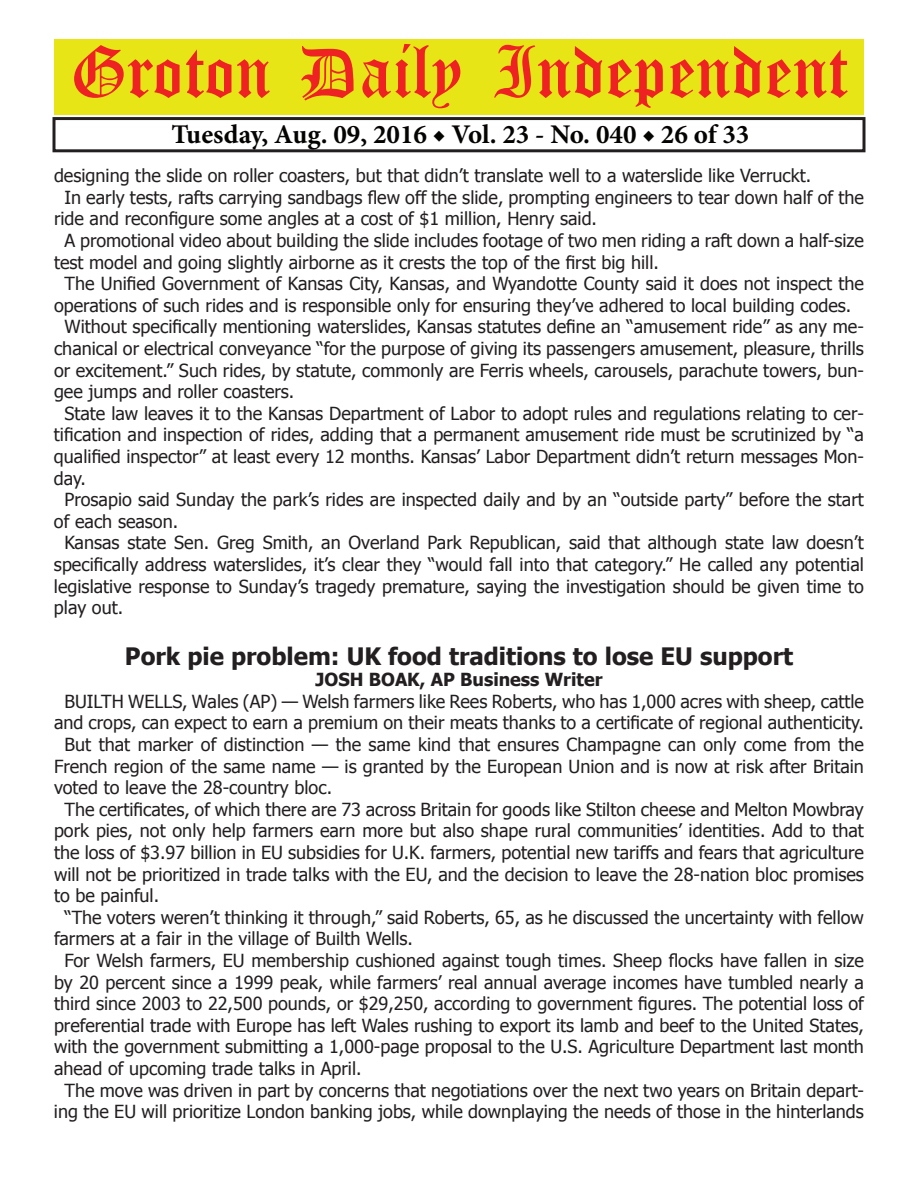
<style>
.page{position:relative;width:918px;height:1188px;background:#fff}
.page>*{position:absolute;margin:0;border:0;box-sizing:border-box;transform-origin:0 0}
.t1{font:54px "Old English Five";color:#ee2123}
.t2{font:700 27px "Minion Pro";color:#040503}
.t3{font:700 24px "Tahoma";color:#231f20}
.t4{font:18px "Tahoma";color:#231f20}
.t5{font:700 18px "Tahoma";color:#231f20}
</style>
<div class="page">
<div style="left:52px;top:117px;width:814px;height:35px;border:3px solid #231f20"></div>
<div style="left:54px;top:40px;width:810px;height:75px;background:#e7e515"></div>
<h1 class="t1" style="left:70px;top:47px;width:779px">Groton Daily Independent</h1>
<h2 class="t2" style="left:172px;top:116px;width:579px">Tuesday, Aug. 09, 2016 ◆ Vol. 23 - No. 040 ◆ 26 of 33</h2>
<p class="t4" style="left:54px;top:164px;width:759px">designing the slide on roller coasters, but that didn’t translate well to a waterslide like Verruckt.</p>
<p class="t4" style="left:64px;top:185px;width:801px">In early tests, rafts carrying sandbags flew off the slide, prompting engineers to tear down half of the</p>
<p class="t4" style="left:54px;top:207px;width:545px">ride and reconfigure some angles at a cost of $1 million, Henry said.</p>
<p class="t4" style="left:64px;top:228px;width:801px">A promotional video about building the slide includes footage of two men riding a raft down a half-size</p>
<p class="t4" style="left:54px;top:250px;width:607px">test model and going slightly airborne as it crests the top of the first big hill.</p>
<p class="t4" style="left:64px;top:272px;width:801px">The Unified Government of Kansas City, Kansas, and Wyandotte County said it does not inspect the</p>
<p class="t4" style="left:54px;top:293px;width:799px">operations of such rides and is responsible only for ensuring they’ve adhered to local building codes.</p>
<p class="t4" style="left:64px;top:315px;width:801px">Without specifically mentioning waterslides, Kansas statutes define an “amusement ride” as any me-</p>
<p class="t4" style="left:54px;top:336px;width:811px">chanical or electrical conveyance “for the purpose of giving its passengers amusement, pleasure, thrills</p>
<p class="t4" style="left:54px;top:358px;width:812px">or excitement.” Such rides, by statute, commonly are Ferris wheels, carousels, parachute towers, bun-</p>
<p class="t4" style="left:54px;top:380px;width:242px">gee jumps and roller coasters.</p>
<p class="t4" style="left:64px;top:401px;width:801px">State law leaves it to the Kansas Department of Labor to adopt rules and regulations relating to cer-</p>
<p class="t4" style="left:54px;top:423px;width:811px">tification and inspection of rides, adding that a permanent amusement ride must be scrutinized by “a</p>
<p class="t4" style="left:54px;top:444px;width:812px">qualified inspector” at least every 12 months. Kansas’ Labor Department didn’t return messages Mon-</p>
<p class="t4" style="left:54px;top:466px;width:34px">day.</p>
<p class="t4" style="left:64px;top:488px;width:801px">Prosapio said Sunday the park’s rides are inspected daily and by an “outside party” before the start</p>
<p class="t4" style="left:54px;top:509px;width:126px">of each season.</p>
<p class="t4" style="left:64px;top:531px;width:801px">Kansas state Sen. Greg Smith, an Overland Park Republican, said that although state law doesn’t</p>
<p class="t4" style="left:54px;top:552px;width:812px">specifically address waterslides, it’s clear they “would fall into that category.” He called any potential</p>
<p class="t4" style="left:54px;top:574px;width:811px">legislative response to Sunday’s tragedy premature, saying the investigation should be given time to</p>
<p class="t4" style="left:54px;top:596px;width:71px">play out.</p>
<h3 class="t3" style="left:125px;top:639px;width:670px">Pork pie problem: UK food traditions to lose EU support</h3>
<p class="t5" style="left:316px;top:667px;width:289px">JOSH BOAK, AP Business Writer</p>
<p class="t4" style="left:65px;top:689px;width:801px">BUILTH WELLS, Wales (AP) — Welsh farmers like Rees Roberts, who has 1,000 acres with sheep, cattle</p>
<p class="t4" style="left:54px;top:711px;width:811px">and crops, can expect to earn a premium on their meats thanks to a certificate of regional authenticity.</p>
<p class="t4" style="left:65px;top:732px;width:801px">But that marker of distinction — the same kind that ensures Champagne can only come from the</p>
<p class="t4" style="left:54px;top:754px;width:812px">French region of the same name — is granted by the European Union and is now at risk after Britain</p>
<p class="t4" style="left:54px;top:776px;width:280px">voted to leave the 28-country bloc.</p>
<p class="t4" style="left:65px;top:797px;width:801px">The certificates, of which there are 73 across Britain for goods like Stilton cheese and Melton Mowbray</p>
<p class="t4" style="left:54px;top:819px;width:811px">pork pies, not only help farmers earn more but also shape rural communities’ identities. Add to that</p>
<p class="t4" style="left:54px;top:840px;width:811px">the loss of $3.97 billion in EU subsidies for U.K. farmers, potential new tariffs and fears that agriculture</p>
<p class="t4" style="left:54px;top:862px;width:811px">will not be prioritized in trade talks with the EU, and the decision to leave the 28-nation bloc promises</p>
<p class="t4" style="left:54px;top:884px;width:107px">to be painful.</p>
<p class="t4" style="left:65px;top:905px;width:801px">“The voters weren’t thinking it through,” said Roberts, 65, as he discussed the uncertainty with fellow</p>
<p class="t4" style="left:54px;top:927px;width:360px">farmers at a fair in the village of Builth Wells.</p>
<p class="t4" style="left:65px;top:948px;width:801px">For Welsh farmers, EU membership cushioned against tough times. Sheep flocks have fallen in size</p>
<p class="t4" style="left:54px;top:970px;width:812px">by 20 percent since a 1999 peak, while farmers’ real annual average incomes have tumbled nearly a</p>
<p class="t4" style="left:54px;top:992px;width:811px">third since 2003 to 22,500 pounds, or $29,250, according to government figures. The potential loss of</p>
<p class="t4" style="left:54px;top:1013px;width:811px">preferential trade with Europe has left Wales rushing to export its lamb and beef to the United States,</p>
<p class="t4" style="left:54px;top:1035px;width:811px">with the government submitting a 1,000-page proposal to the U.S. Agriculture Department last month</p>
<p class="t4" style="left:54px;top:1056px;width:309px">ahead of upcoming trade talks in April.</p>
<p class="t4" style="left:65px;top:1078px;width:801px">The move was driven in part by concerns that negotiations over the next two years on Britain depart-</p>
<p class="t4" style="left:54px;top:1100px;width:811px">ing the EU will prioritize London banking jobs, while downplaying the needs of those in the hinterlands</p>
</div>
